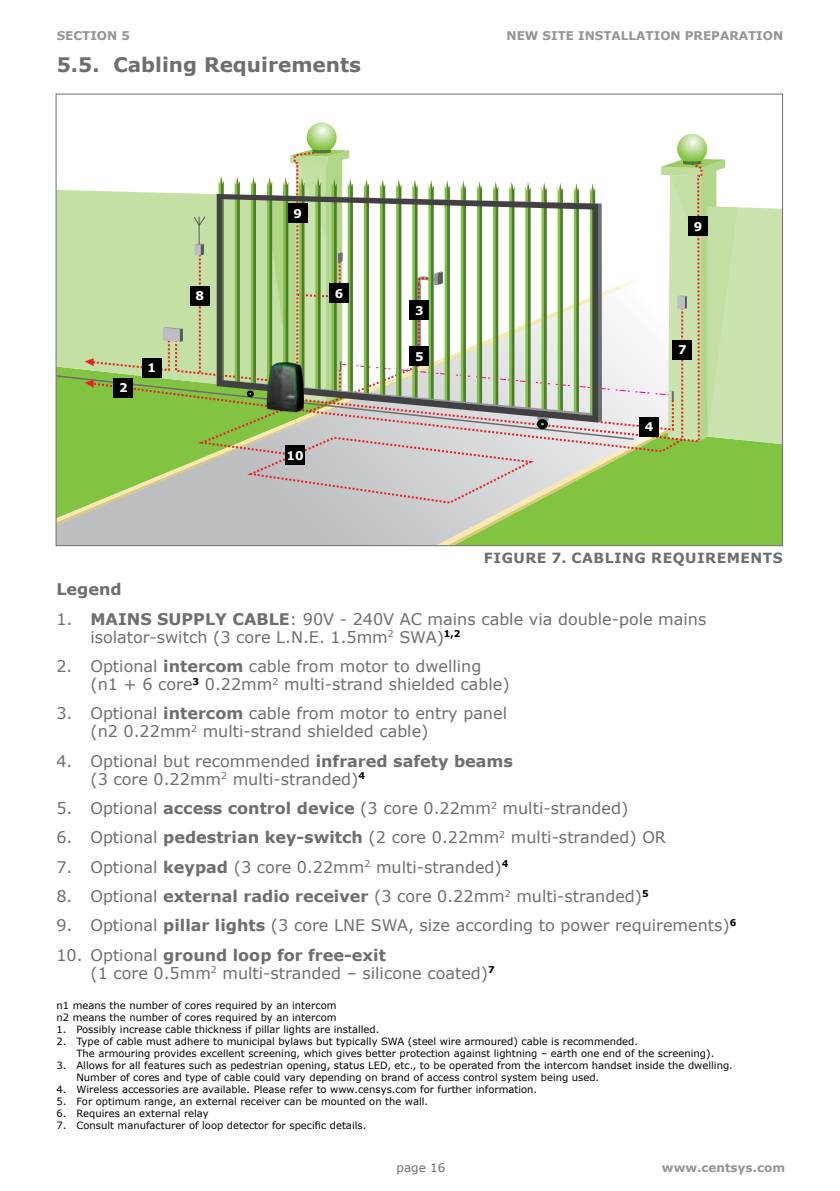
<style>
.page{position:relative;width:840px;height:1191px;background:#fff}
.page>*{position:absolute;margin:0;border:0;box-sizing:border-box;transform-origin:0 0}
.t1{font:700 20px "Verdana";color:#6d6e71}
.t2{font:16px/18px "Verdana";color:#6d6e71}
.t3{font:700 16px "Verdana";color:#6d6e71}
.t4{font:700 14px "Verdana";letter-spacing:.035em;color:#6d6e71}
.t5{font:700 12px "Verdana";color:#939598}
.t6{font:700 12px "Verdana";color:#fff}
.t7{font:12px "Verdana";color:#6d6e71}
.t8{font:10px/12px "Verdana";color:#000}
.s1{font-weight:700}
</style>
<div class="page">
<svg style="left:306px;top:122px;width:30px;height:30px"></svg>
<svg style="left:676px;top:134px;width:30px;height:30px"></svg>
<svg style="left:58px;top:149px;width:722px;height:395px"></svg>
<div style="left:409px;top:346px;width:20px;height:20px;background:#000"></div>
<div style="left:329px;top:283px;width:20px;height:20px;background:#000"></div>
<div style="left:638px;top:417px;width:20px;height:20px;background:#000"></div>
<div style="left:142px;top:358px;width:20px;height:20px;background:#000"></div>
<div style="left:113px;top:378px;width:20px;height:20px;background:#000"></div>
<div style="left:409px;top:300px;width:20px;height:20px;background:#000"></div>
<div style="left:190px;top:286px;width:19px;height:20px;background:#000"></div>
<div style="left:687px;top:216px;width:20px;height:20px;background:#000"></div>
<div style="left:287px;top:203px;width:20px;height:20px;background:#000"></div>
<div style="left:285px;top:445px;width:20px;height:20px;background:#000"></div>
<div style="left:672px;top:340px;width:20px;height:19px;background:#000"></div>
<p class="t5" style="left:57px;top:27px;width:75px">SECTION 5</p>
<p class="t5" style="left:506px;top:27px;width:278px">NEW SITE INSTALLATION PREPARATION</p>
<h1 class="t1" style="left:57px;top:51px;width:305px">5.5. Cabling Requirements</h1>
<p class="t6" style="left:119px;top:379px;width:10px">2</p>
<p class="t6" style="left:147px;top:359px;width:10px">1</p>
<p class="t6" style="left:195px;top:287px;width:10px">8</p>
<p class="t6" style="left:293px;top:205px;width:10px">9</p>
<p class="t6" style="left:334px;top:285px;width:10px">6</p>
<p class="t6" style="left:286px;top:447px;width:19px">10</p>
<p class="t6" style="left:415px;top:302px;width:10px">3</p>
<p class="t6" style="left:415px;top:348px;width:10px">5</p>
<p class="t6" style="left:693px;top:218px;width:10px">9</p>
<p class="t6" style="left:677px;top:341px;width:10px">7</p>
<p class="t6" style="left:644px;top:418px;width:10px">4</p>
<h3 class="t4" style="left:483px;top:547px;width:300px">FIGURE 7. CABLING REQUIREMENTS</h3>
<h2 class="t3" style="left:56px;top:578px;width:67px">Legend</h2>
<h2 class="t2" style="left:90px;top:609px;width:617px;text-indent:-34px">1. <span class="s1">MAINS SUPPLY CABLE</span>: 90V - 240V AC mains cable via double-pole mains isolator-switch (3 core L.N.E. 1.5mm<sup>2</sup> SWA)<sup>1,2</sup></h2>
<h2 class="t2" style="left:90px;top:657px;width:420px;text-indent:-34px">2. Optional <span class="s1">intercom</span> cable from motor to dwelling (n1 + 6 core<sup>3</sup> 0.22mm<sup>2</sup> multi-strand shielded cable)</h2>
<h2 class="t2" style="left:90px;top:704px;width:418px;text-indent:-34px">3. Optional <span class="s1">intercom</span> cable from motor to entry panel (n2 0.22mm<sup>2</sup> multi-strand shielded cable)</h2>
<h2 class="t2" style="left:90px;top:751px;width:424px;text-indent:-34px">4. Optional but recommended <span class="s1">infrared safety beams </span>(3 core 0.22mm<sup>2</sup> multi-stranded)<sup>4</sup></h2>
<h2 class="t2" style="left:56px;top:799px;width:573px">5. Optional <span class="s1">access control device</span> (3 core 0.22mm<sup>2</sup> multi-stranded)</h2>
<h2 class="t2" style="left:56px;top:828px;width:611px">6. Optional <span class="s1">pedestrian key-switch</span> (2 core 0.22mm<sup>2</sup> multi-stranded) OR</h2>
<h2 class="t2" style="left:56px;top:857px;width:453px">7. Optional <span class="s1">keypad</span> (3 core 0.22mm<sup>2</sup> multi-stranded)<sup>4</sup></h2>
<h2 class="t2" style="left:56px;top:887px;width:593px">8. Optional <span class="s1">external radio receiver</span> (3 core 0.22mm<sup>2</sup> multi-stranded)<sup>5</sup></h2>
<h2 class="t2" style="left:56px;top:916px;width:681px">9. Optional <span class="s1">pillar lights</span> (3 core LNE SWA, size according to power requirements)<sup>6</sup></h2>
<h2 class="t2" style="left:90px;top:945px;width:405px;text-indent:-34px">10. Optional <span class="s1">ground loop for free-exit<br></span>(1 core 0.5mm<sup>2</sup> multi-stranded – silicone coated)<sup>7</sup></h2>
<p class="t8" style="left:57px;top:999px;width:281px">n1 means the number of cores required by an intercom n2 means the number of cores required by an intercom</p>
<p class="t8" style="left:57px;top:1023px;width:324px">1. Possibly increase cable thickness if pillar lights are installed.</p>
<p class="t8" style="left:76px;top:1035px;width:639px;text-indent:-20px">2. Type of cable must adhere to municipal bylaws but typically SWA (steel wire armoured) cable is recommended.<br>The armouring provides excellent screening, which gives better protection against lightning – earth one end of the screening).</p>
<p class="t8" style="left:76px;top:1059px;width:657px;text-indent:-20px">3. Allows for all features such as pedestrian opening, status LED, etc., to be operated from the intercom handset inside the dwelling.<br>Number of cores and type of cable could vary depending on brand of access control system being used.</p>
<p class="t8" style="left:57px;top:1083px;width:482px">4. Wireless accessories are available. Please refer to www.censys.com for further information.</p>
<p class="t8" style="left:57px;top:1095px;width:373px">5. For optimum range, an external receiver can be mounted on the wall.</p>
<p class="t8" style="left:57px;top:1107px;width:154px">6. Requires an external relay</p>
<p class="t8" style="left:57px;top:1119px;width:311px">7. Consult manufacturer of loop detector for specific details.</p>
<p class="t7" style="left:396px;top:1159px;width:50px">page 16</p>
<p class="t5" style="left:661px;top:1159px;width:124px">www.centsys.com</p>
</div>
